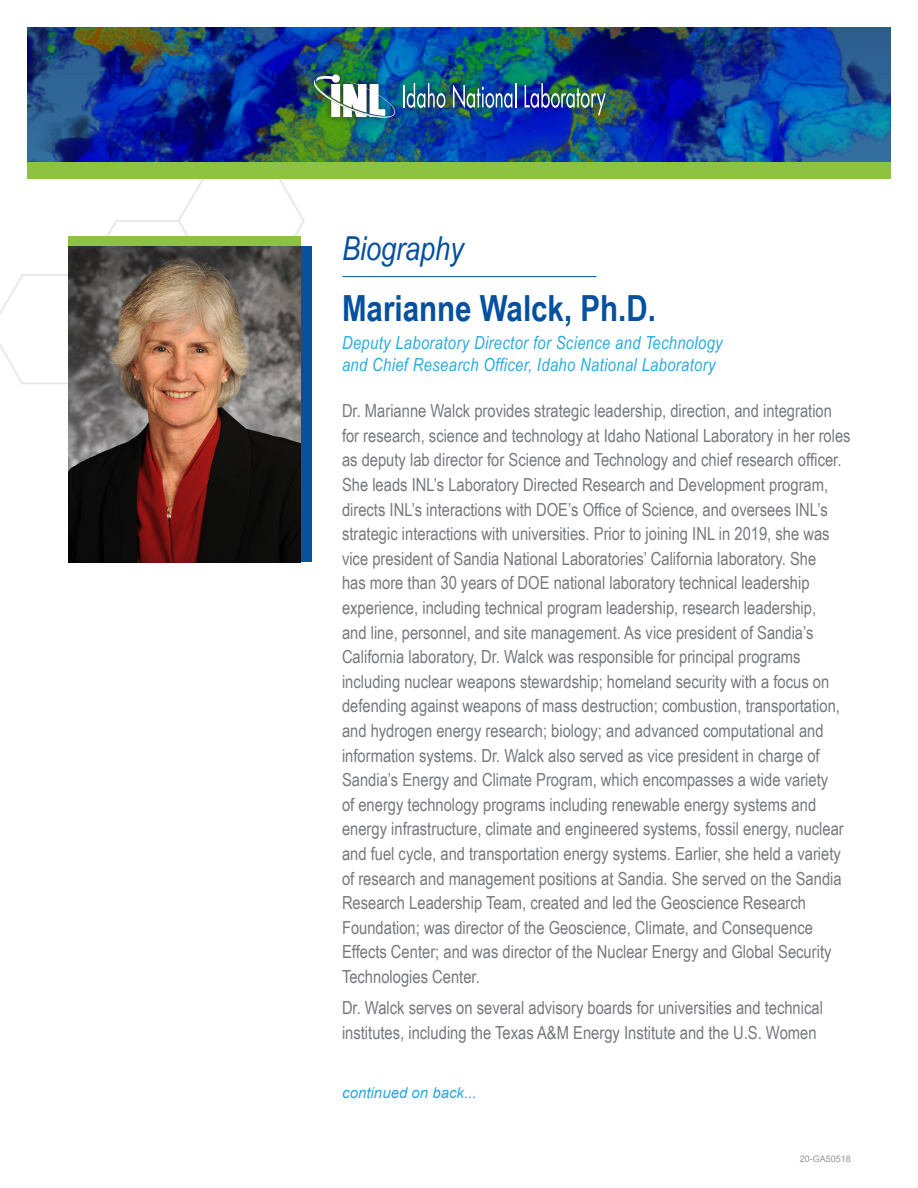
<style>
.page{position:relative;width:918px;height:1188px;background:#fff}
.page>*{position:absolute;margin:0;border:0;box-sizing:border-box;transform-origin:0 0}
.Headline{font:700 36px "Arial Narrow";color:#05509f}
.Headline-2{font:italic 33px "Arial Narrow";color:#05509f}
.body{font:18px/24.6px "Arial Narrow";color:#76787b}
.t1{font:italic 18px/21.6px "Arial Narrow";letter-spacing:.02em;color:#29aae1}
.t2{font:italic 15px "Arial";color:#2ba8e0}
.t3{font:9px "Arial";color:#939598}
</style>
<div class="page">
<svg style="left:0;top:178px;width:306px;height:206px"></svg>
<img style="left:27px;top:27px;width:864px;height:135px">
<div style="left:27px;top:162px;width:864px;height:16px;background:#8dc340"></div>
<div style="left:306px;top:67px;width:307px;height:59px;background:#231f20;opacity:.75"></div>
<hr style="left:403px;top:85px;width:2px;height:22px;background:#fff">
<svg style="left:407px;top:83px;width:38px;height:25px"></svg>
<img style="left:453px;top:83px;width:63px;height:25px">
<img style="left:525px;top:83px;width:81px;height:32px">
<img style="left:312px;top:74px;width:85px;height:46px">
<div style="left:68px;top:236px;width:233px;height:10px;background:#8dc340"></div>
<img style="left:68px;top:246px;width:233px;height:316px">
<div style="left:301px;top:246px;width:11px;height:316px;background:#07519e"></div>
<hr style="left:342px;top:276px;width:254px;height:1px;background:#05509f">
<p class="Headline-2" style="left:342px;top:225px;width:123px">Biography</p>
<p class="Headline" style="left:342px;top:281px;width:315px">Marianne Walck, Ph.D.</p>
<p class="t1" style="left:342px;top:332px;width:382px">Deputy Laboratory Director for Science and Technology and Chief Research Officer, Idaho National Laboratory</p>
<p class="body" style="left:342px;top:398px;width:510px">Dr. Marianne Walck provides strategic leadership, direction, and integration for research, science and technology at Idaho National Laboratory in her roles as deputy lab director for Science and Technology and chief research officer.<br>She leads INL’s Laboratory Directed Research and Development program, directs INL’s interactions with DOE’s Office of Science, and oversees INL’s strategic interactions with universities. Prior to joining INL in 2019, she was vice president of Sandia National Laboratories’ California laboratory. She<br>has more than 30 years of DOE national laboratory technical leadership experience, including technical program leadership, research leadership,<br>and line, personnel, and site management. As vice president of Sandia’s California laboratory, Dr. Walck was responsible for principal programs including nuclear weapons stewardship; homeland security with a focus on defending against weapons of mass destruction; combustion, transportation, and hydrogen energy research; biology; and advanced computational and information systems. Dr. Walck also served as vice president in charge of Sandia’s Energy and Climate Program, which encompasses a wide variety<br>of energy technology programs including renewable energy systems and energy infrastructure, climate and engineered systems, fossil energy, nuclear and fuel cycle, and transportation energy systems. Earlier, she held a variety of research and management positions at Sandia. She served on the Sandia Research Leadership Team, created and led the Geoscience Research Foundation; was director of the Geoscience, Climate, and Consequence Effects Center; and was director of the Nuclear Energy and Global Security Technologies Center.</p>
<p class="body" style="left:342px;top:995px;width:482px">Dr. Walck serves on several advisory boards for universities and technical institutes, including the Texas A&amp;M Energy Institute and the U.S. Women</p>
<p class="t2" style="left:342px;top:1083px;width:136px">continued on back...</p>
<p class="t3" style="left:800px;top:1153px;width:53px">20-GA50518</p>
</div>
